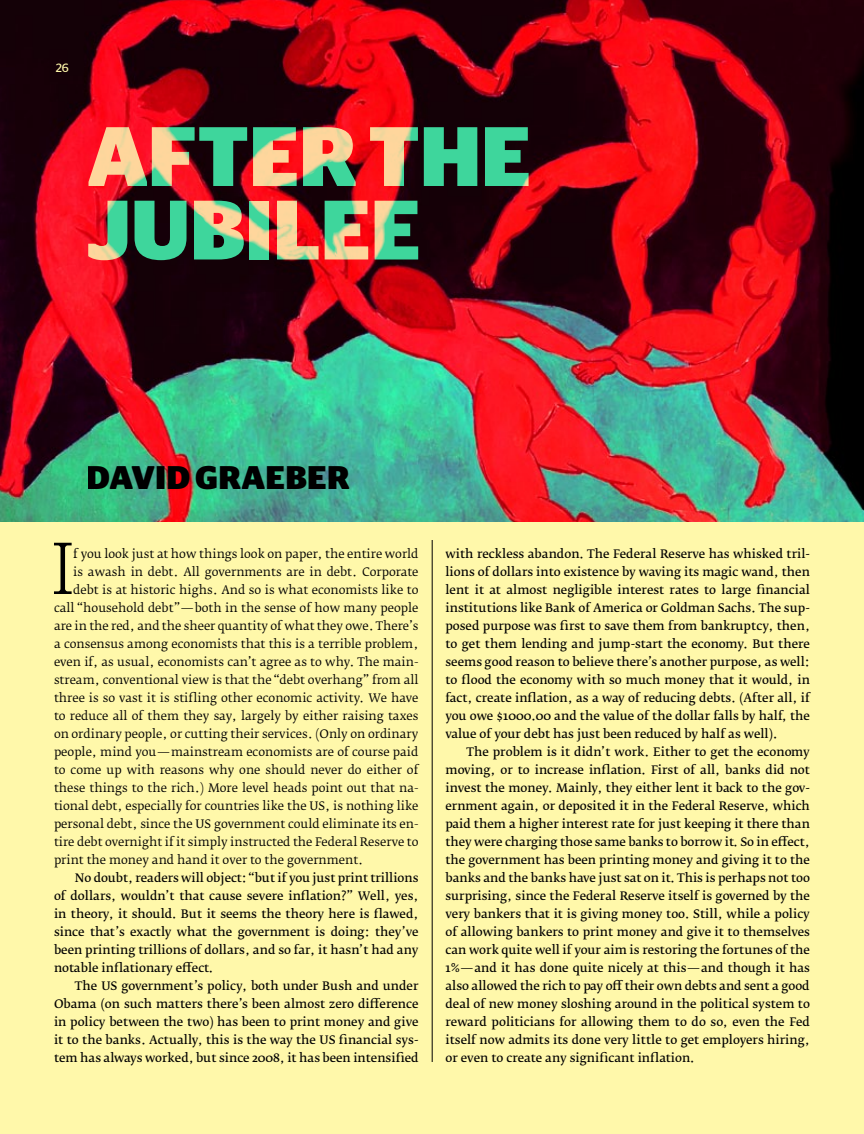
<style>
.page{position:relative;width:864px;height:1134px;background:#fff}
.page>*{position:absolute;margin:0;border:0;box-sizing:border-box;transform-origin:0 0}
.t1{font:700 84px/73.5px "Stag Sans";letter-spacing:-.005em;color:#3ed69c}
.t2{font:300 73.2px "Stag";color:#000}
.t3{font:700 32.7px "Stag Sans";letter-spacing:.01em;color:#000}
.t4{font:12px "Stag Sans";color:#fff8aa}
.t5{font:11.7px/18px "Fedra Serif B";color:#000;text-align:justify}
.t6{font:11.7px "Fedra Serif B";color:#000}
</style>
<div class="page">
<div style="left:0;top:72px;width:864px;height:1062px;background:#fff8aa"></div>
<img style="left:0;top:0;width:864px;height:522px">
<hr style="left:432px;top:540px;width:1px;height:522px;background:#000">
<p class="t4" style="left:56px;top:61px;width:15px">26</p>
<h1 class="t1" style="left:87px;top:120px;width:446px">AFTER THE<br>JUBILEE</h1>
<h3 class="t3" style="left:87px;top:458px;width:265px">DAVID GRAEBER</h3>
<h2 class="t2" style="left:52px;top:527px;width:22px">I</h2>
<p class="t6" style="left:73px;top:547px;width:347px">f you look just at how things look on paper, the entire world</p>
<p class="t6" style="left:73px;top:565px;width:347px">is awash in debt. All governments are in debt. Corporate</p>
<p class="t6" style="left:73px;top:583px;width:347px">debt is at historic highs. And so is what economists like to</p>
<p class="t6" style="left:54px;top:601px;width:366px">call “household debt”—both in the sense of how many people</p>
<p class="t6" style="left:54px;top:619px;width:366px">are in the red, and the sheer quantity of what they owe. There’s</p>
<p class="t6" style="left:54px;top:637px;width:366px">a consensus among economists that this is a terrible problem,</p>
<p class="t6" style="left:54px;top:655px;width:366px">even if, as usual, economists can’t agree as to why. The main-</p>
<p class="t6" style="left:54px;top:673px;width:366px">stream, conventional view is that the “debt overhang” from all</p>
<p class="t6" style="left:54px;top:691px;width:366px">three is so vast it is stifling other economic activity. We have</p>
<p class="t6" style="left:54px;top:709px;width:366px">to reduce all of them they say, largely by either raising taxes</p>
<p class="t6" style="left:54px;top:727px;width:366px">on ordinary people, or cutting their services. (Only on ordinary</p>
<p class="t6" style="left:54px;top:745px;width:366px">people, mind you—mainstream economists are of course paid</p>
<p class="t6" style="left:54px;top:763px;width:366px">to come up with reasons why one should never do either of</p>
<p class="t6" style="left:54px;top:781px;width:366px">these things to the rich.) More level heads point out that na-</p>
<p class="t6" style="left:54px;top:799px;width:366px">tional debt, especially for countries like the US, is nothing like</p>
<p class="t6" style="left:54px;top:817px;width:366px">personal debt, since the US government could eliminate its en-</p>
<p class="t6" style="left:54px;top:835px;width:366px">tire debt overnight if it simply instructed the Federal Reserve to</p>
<p class="t6" style="left:54px;top:853px;width:311px">print the money and hand it over to the government.</p>
<p class="t5" style="left:54px;top:869px;width:366px;text-indent:21px">No doubt, readers will object: “but if you just print trillions of dollars, wouldn’t that cause severe inflation?” Well, yes, in theory, it should. But it seems the theory here is flawed, since that’s exactly what the government is doing: they’ve been printing trillions of dollars, and so far, it hasn’t had any notable inflationary effect.</p>
<p class="t5" style="left:54px;top:977px;width:366px;text-indent:21px">The US government’s policy, both under Bush and under Obama (on such matters there’s been almost zero difference in policy between the two) has been to print money and give it to the banks. Actually, this is the way the US financial sys&shy;tem has always worked, but since 2008, it has been intensified</p>
<p class="t5" style="left:445px;top:545px;width:366px">with reckless abandon. The Federal Reserve has whisked tril&shy;lions of dollars into existence by waving its magic wand, then lent it at almost negligible interest rates to large financial institutions like Bank of America or Goldman Sachs. The sup&shy;posed purpose was first to save them from bankruptcy, then, to get them lending and jump-start the economy. But there seems good reason to believe there’s another purpose, as well: to flood the economy with so much money that it would, in fact, create inflation, as a way of reducing debts. (After all, if you owe $1000.00 and the value of the dollar falls by half, the value of your debt has just been reduced by half as well).</p>
<p class="t5" style="left:445px;top:743px;width:366px;text-indent:21px">The problem is it didn’t work. Either to get the economy moving, or to increase inflation. First of all, banks did not invest the money. Mainly, they either lent it back to the gov&shy;ernment again, or deposited it in the Federal Reserve, which paid them a higher interest rate for just keeping it there than they were charging those same banks to borrow it. So in effect, the government has been printing money and giving it to the banks and the banks have just sat on it. This is perhaps not too surprising, since the Federal Reserve itself is governed by the very bankers that it is giving money too. Still, while a policy of allowing bankers to print money and give it to themselves can work quite well if your aim is restoring the fortunes of the 1%—and it has done quite nicely at this—and though it has also allowed the rich to pay off their own debts and sent a good deal of new money sloshing around in the political system to reward politicians for allowing them to do so, even the Fed itself now admits its done very little to get employers hiring, or even to create any significant inflation.</p>
</div>
